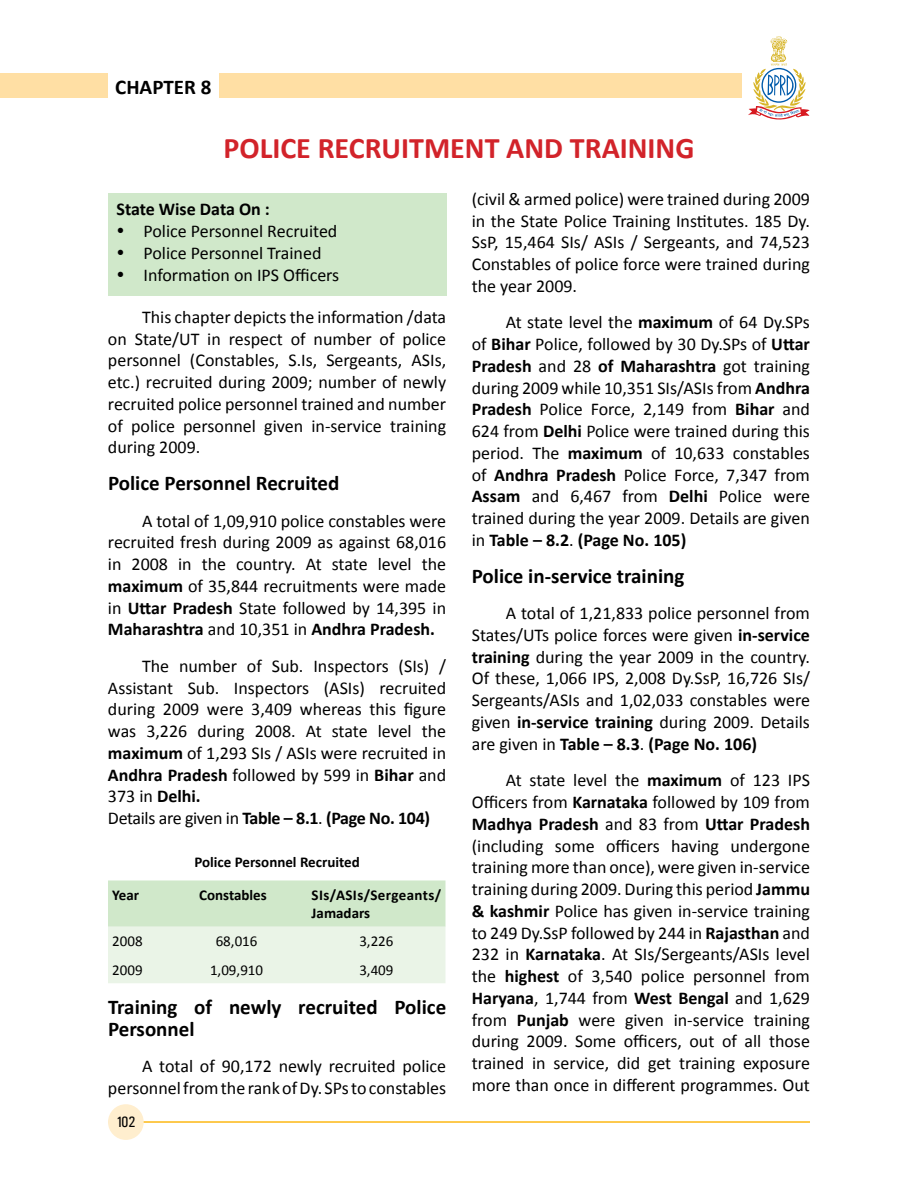
<style>
.page{position:relative;width:918px;height:1188px;background:#fff}
.page>*{position:absolute;margin:0;border:0;box-sizing:border-box;transform-origin:0 0}
.t1{font:700 30px "Calibri";color:#d2232a}
.t2{font:700 21px/21.8px "Calibri";color:#000}
.t3{font:18px/21.8px "Calibri";color:#000;text-align:justify}
.t4{font:700 18px "Calibri";color:#000}
.t5{font:700 15px "Calibri";color:#000}
.t6{font:15px "Calibri";color:#000}
.t7{font:700 15px/18px "Calibri";letter-spacing:.02em;color:#000}
.t8{font:15px "Univers Condensed";color:#000}
.s1{font-weight:700}
</style>
<div class="page">
<svg style="left:748px;top:36px;width:62px;height:84px"></svg>
<div style="left:761px;top:68px;width:35px;height:35px;border:1px solid #005bab;border-radius:50%"></div>
<div style="left:0;top:74px;width:741px;height:24px;background:#ffdfa4"></div>
<hr style="left:108px;top:1121px;width:702px;height:2px;background:#fdb813">
<div style="left:108px;top:1104px;width:36px;height:36px;background:#ffeece;border-radius:50%"></div>
<svg style="left:108px;top:880px;width:337px;height:103px;background:#deeeda"></svg>
<div style="left:108px;top:193px;width:338px;height:103px;background:#d0e8ca"></div>
<div style="left:108px;top:74px;width:111px;height:25px;background:#fff"></div>
<p class="t2" style="left:115px;top:75px;width:98px">CHAPTER 8</p>
<h1 class="t1" style="left:224px;top:129px;width:473px">POLICE RECRUITMENT AND TRAINING</h1>
<p class="t4" style="left:117px;top:198px;width:155px">State Wise Data On :</p>
<p class="t3" style="left:117px;top:220px;width:222px">• Police Personnel Recruited</p>
<p class="t3" style="left:117px;top:241px;width:206px">• Police Personnel Trained</p>
<p class="t3" style="left:117px;top:263px;width:224px">• Information on IPS Officers</p>
<p class="t3" style="left:108px;top:305px;width:340px;text-indent:34px">This chapter depicts the information /data on State/UT in respect of number of police personnel (Constables, S.Is, Sergeants, ASIs, etc.) recruited during 2009; number of newly recruited police personnel trained and number of police personnel given in-service training during 2009.</p>
<p class="t2" style="left:108px;top:471px;width:233px">Police Personnel Recruited</p>
<p class="t3" style="left:108px;top:509px;width:340px;text-indent:34px">A total of 1,09,910 police constables were recruited fresh during 2009 as against 68,016 in 2008 in the country. At state level the <span class="s1">maximum</span> of 35,844 recruitments were made in <span class="s1">Uttar Pradesh</span> State followed by 14,395 in <span class="s1">Maharashtra</span> and 10,351 in <span class="s1">Andhra Pradesh.</span></p>
<p class="t3" style="left:108px;top:654px;width:340px;text-align:left;text-indent:34px">The number of Sub. Inspectors (SIs) / Assistant Sub. Inspectors (ASIs) recruited during 2009 were 3,409 whereas this figure was 3,226 during 2008. At state level the <span class="s1">maximum</span> of 1,293 SIs / ASIs were recruited in <span class="s1">Andhra Pradesh</span> followed by 599 in <span class="s1">Bihar</span> and 373 in <span class="s1">Delhi.<br></span>Details are given in <span class="s1">Table – 8.1</span>. <span class="s1">(Page No. 104)</span></p>
<p class="t5" style="left:194px;top:853px;width:167px">Police Personnel Recruited</p>
<p class="t5" style="left:112px;top:886px;width:28px">Year</p>
<p class="t5" style="left:199px;top:886px;width:69px">Constables</p>
<p class="t7" style="left:312px;top:886px;width:131px">SIs/ASIs/Sergeants/<br>Jamadars</p>
<p class="t6" style="left:112px;top:932px;width:32px">2008</p>
<p class="t6" style="left:216px;top:932px;width:43px">68,016</p>
<p class="t6" style="left:359px;top:932px;width:36px">3,226</p>
<p class="t6" style="left:112px;top:960px;width:32px">2009</p>
<p class="t6" style="left:210px;top:960px;width:55px">1,09,910</p>
<p class="t6" style="left:359px;top:960px;width:36px">3,409</p>
<p class="t2" style="left:108px;top:995px;width:340px">Training of newly recruited Police<br>Personnel</p>
<p class="t3" style="left:108px;top:1055px;width:340px;text-align:right">A total of 90,172 newly recruited police personnel from the rank of Dy. SPs to constables</p>
<p class="t8" style="left:116px;top:1113px;width:21px">102</p>
<p class="t3" style="left:472px;top:187px;width:340px">(civil &amp; armed police) were trained during 2009 in the State Police Training Institutes. 185 Dy.<br>SsP, 15,464 SIs/ ASIs / Sergeants, and 74,523<br>Constables of police force were trained during the year 2009.</p>
<p class="t3" style="left:472px;top:311px;width:340px;text-indent:34px">At state level the <span class="s1">maximum</span> of 64 Dy.SPs of <span class="s1">Bihar</span> Police, followed by 30 Dy.SPs of <span class="s1">Uttar Pradesh</span> and 28 <span class="s1">of Maharashtra</span> got training during 2009 while 10,351 SIs/ASIs from <span class="s1">Andhra Pradesh</span> Police Force, 2,149 from <span class="s1">Bihar</span> and 624 from <span class="s1">Delhi</span> Police were trained during this period. The <span class="s1">maximum</span> of 10,633 constables of <span class="s1">Andhra Pradesh</span> Police Force, 7,347 from <span class="s1">Assam</span> and 6,467 from <span class="s1">Delhi</span> Police were trained during the year 2009. Details are given in <span class="s1">Table – 8.2</span>. <span class="s1">(Page No. 105)</span></p>
<p class="t2" style="left:472px;top:564px;width:214px">Police in-service training</p>
<p class="t3" style="left:472px;top:602px;width:340px;text-indent:34px">A total of 1,21,833 police personnel from States/UTs police forces were given <span class="s1">in-service training</span> during the year 2009 in the country.<br>Of these, 1,066 IPS, 2,008 Dy.SsP, 16,726 SIs/ Sergeants/ASIs and 1,02,033 constables were given <span class="s1">in-service training</span> during 2009. Details are given in <span class="s1">Table – 8.3</span>. <span class="s1">(Page No. 106)</span></p>
<p class="t3" style="left:472px;top:769px;width:340px;text-indent:34px">At state level the <span class="s1">maximum</span> of 123 IPS Officers from <span class="s1">Karnataka</span> followed by 109 from <span class="s1">Madhya Pradesh</span> and 83 from <span class="s1">Uttar Pradesh </span>(including some officers having undergone training more than once), were given in-service training during 2009. During this period <span class="s1">Jammu &amp; kashmir</span> Police has given in-service training to 249 Dy.SsP followed by 244 in <span class="s1">Rajasthan</span> and 232 in <span class="s1">Karnataka</span>. At SIs/Sergeants/ASIs level the <span class="s1">highest</span> of 3,540 police personnel from <span class="s1">Haryana</span>, 1,744 from <span class="s1">West Bengal</span> and 1,629 from <span class="s1">Punjab</span> were given in-service training during 2009. Some officers, out of all those trained in service, did get training exposure more than once in different programmes. Out</p>
</div>
